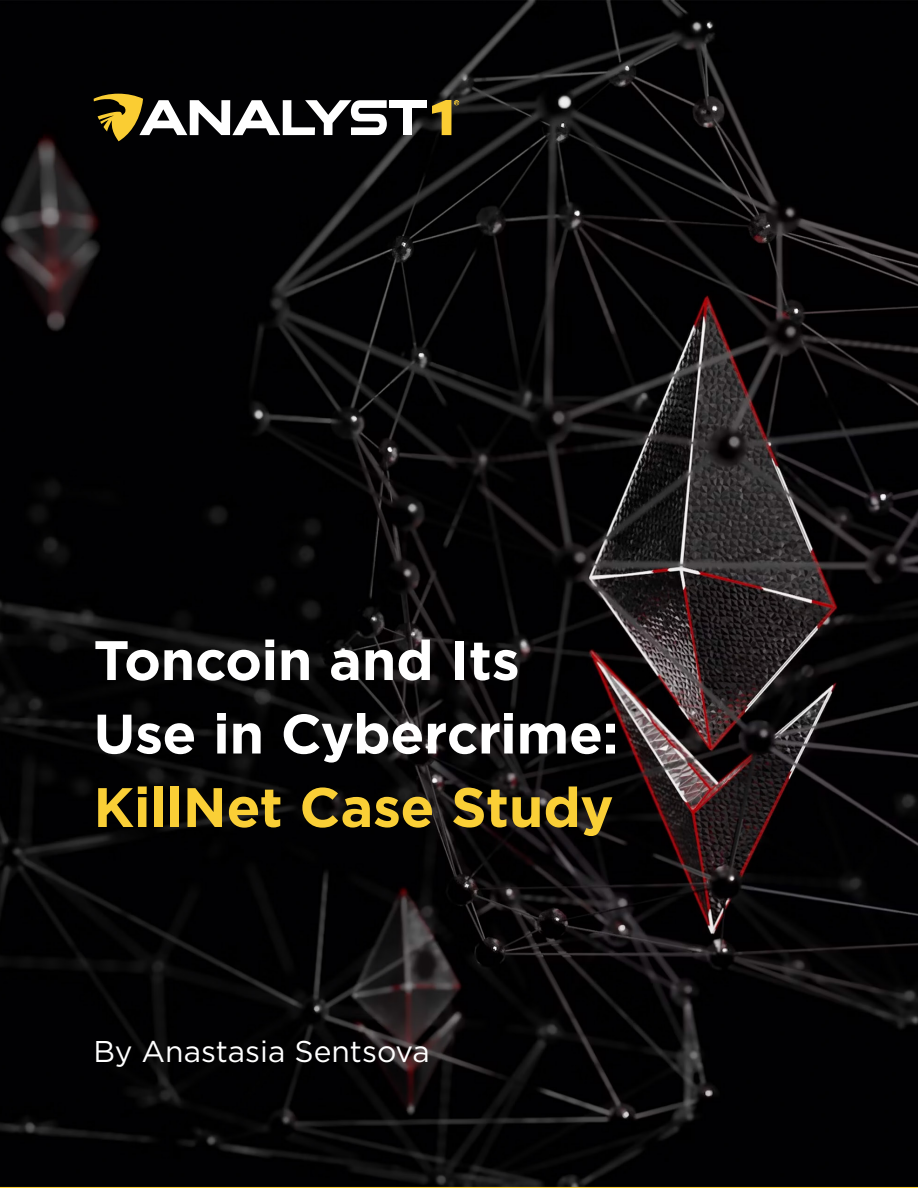
<style>
.page{position:relative;width:918px;height:1188px;background:#fff}
.page>*{position:absolute;margin:0;border:0;box-sizing:border-box;transform-origin:0 0}
.t1{font:700 55.5px/73.5px "Gotham";letter-spacing:-.005em;color:#fff}
.t2{font:700 55.5px "Gotham";letter-spacing:-.005em;color:#facf36}
.t3{font:30px "Gotham";color:#fff}
</style>
<div class="page">
<div style="left:0;top:1179px;width:918px;height:9px;background:#facf36"></div>
<img style="left:0;top:0;width:918px;height:1187px">
<svg style="left:94px;top:94px;width:293px;height:47px"></svg>
<div style="left:389px;top:100px;width:37px;height:8px;background:#fff"></div>
<div style="left:403px;top:100px;width:9px;height:35px;background:#fff"></div>
<svg style="left:432px;top:100px;width:27px;height:35px"></svg>
<p class="t1" style="left:94px;top:623px;width:527px">Toncoin and Its<br>Use in Cybercrime:</p>
<p class="t2" style="left:94px;top:771px;width:522px">KillNet Case Study</p>
<p class="t3" style="left:94px;top:1032px;width:338px">By Anastasia Sentsova</p>
</div>
